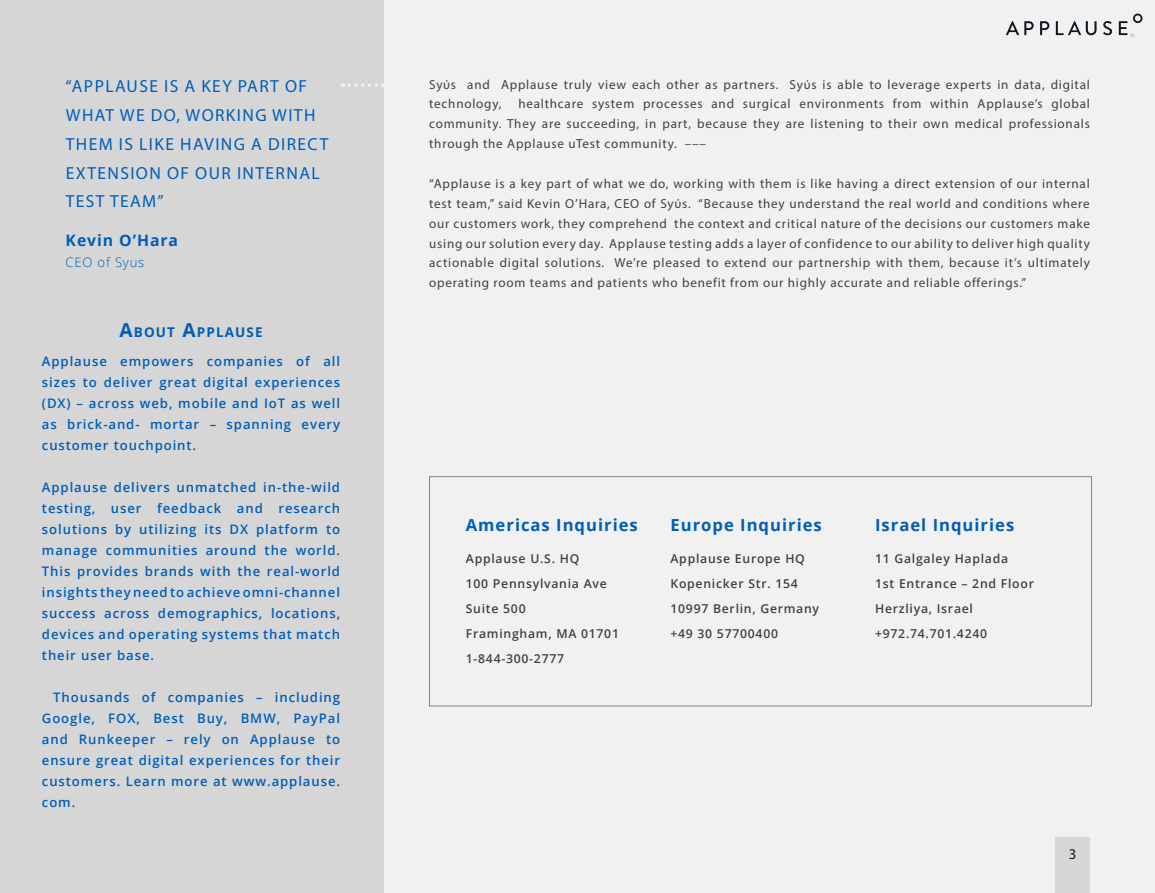
<style>
.page{position:relative;width:1155px;height:893px;background:#fff}
.page>*{position:absolute;margin:0;border:0;box-sizing:border-box;transform-origin:0 0}
.Panel_-_Quote{font:17.5px/28.9px "Myriad Pro";letter-spacing:.08em;color:#005eb8}
.Company_Headers{font:700 16.62px "Open Sans";letter-spacing:.06em;color:#005eb8}
.Panel_-_Text{font:700 15.75px "Open Sans";letter-spacing:.06em;color:#005eb8}
.t1{font:14.88px "Myriad Pro";color:#101820}
.Section_Header{font:700 13.47px "Open Sans";letter-spacing:.085em;color:#005eb8}
.Case_Study{font:13.12px/19.7px "Myriad Pro";letter-spacing:.06em;color:#3d4244;text-align:justify}
.Case_Study-2{font:600 13.12px/21px "Open Sans";letter-spacing:.07em;color:#005eb8;text-align:justify}
.Panel_-_Text-2{font:300 13.12px "Open Sans";letter-spacing:.06em;color:#005eb8}
.Company_Info{font:600 12.25px "Open Sans";letter-spacing:.06em;color:#3d4244}
.s1{font-size:19.25px}
</style>
<div class="page">
<div style="left:0;top:0;width:1155px;height:892px;background:#f1f1f1"></div>
<div style="left:1055px;top:837px;width:34px;height:55px;background:#d6d6d6"></div>
<svg style="left:1006px;top:21px;width:28px;height:14px"></svg>
<svg style="left:1040px;top:21px;width:9px;height:14px"></svg>
<svg style="left:1056px;top:21px;width:41px;height:14px"></svg>
<svg style="left:1103px;top:21px;width:9px;height:14px"></svg>
<svg style="left:1119px;top:14px;width:23px;height:23px"></svg>
<div style="left:1056px;top:837px;width:34px;height:55px;background:#d6d6d6"></div>
<div style="left:0;top:0;width:383px;height:892px;background:#d6d6d6"></div>
<svg style="left:349px;top:83px;width:35px;height:4px"></svg>
<div style="left:429px;top:476px;width:663px;height:230px;border:1px solid #7f868a"></div>
<p class="Panel_-_Quote" style="left:66px;top:71px;width:264px">“APPLAUSE IS A KEY PART OF<br>WHAT WE DO, WORKING WITH<br>THEM IS LIKE HAVING A DIRECT<br>EXTENSION OF OUR INTERNAL<br>TEST TEAM”</p>
<p class="Panel_-_Text" style="left:66px;top:229px;width:114px">Kevin O’Hara</p>
<p class="Panel_-_Text-2" style="left:66px;top:253px;width:80px">CEO of Syus</p>
<p class="Section_Header" style="left:119px;top:322px;width:145px"><span class="s1">A</span>BOUT <span class="s1">A</span>PPLAUSE</p>
<p class="Case_Study-2" style="left:42px;top:350px;width:300px">Applause empowers companies of all sizes to deliver great digital experiences (DX) – across web, mobile and IoT as well as brick-and- mortar – spanning every customer touchpoint.</p>
<p class="Case_Study-2" style="left:42px;top:476px;width:300px">Applause delivers unmatched in-the-wild testing, user feedback and research solutions by utilizing its DX platform to manage communities around the world.<br>This provides brands with the real-world insights they need to achieve omni-channel success across demographics, locations, devices and operating systems that match their user base.</p>
<p class="Case_Study-2" style="left:42px;top:686px;width:300px;text-indent:11px">Thousands of companies – including Google, FOX, Best Buy, BMW, PayPal and Runkeeper – rely on Applause to ensure great digital experiences for their customers. Learn more at www.applause. com.</p>
<p class="Case_Study" style="left:429px;top:74px;width:662px">Syύs and Applause truly view each other as partners. Syύs is able to leverage experts in data, digital technology,</p>
<p class="Case_Study" style="left:429px;top:94px;width:662px;text-indent:89px">healthcare system processes and surgical environments from within Applause’s global community. They are succeeding, in part, because they are listening to their own medical professionals through the Applause uTest community. –––</p>
<p class="Case_Study" style="left:429px;top:174px;width:662px">“Applause is a key part of what we do, working with them is like having a direct extension of our internal test team,” said Kevin O’Hara, CEO of Syύs. “Because they understand the real world and conditions where our customers work, they comprehend the context and critical nature of the decisions our customers make using our solution every day. Applause testing adds a layer of confidence to our ability to deliver high quality actionable digital solutions. We’re pleased to extend our partnership with them, because it’s ultimately operating room teams and patients who benefit from our highly accurate and reliable offerings.”</p>
<p class="Company_Headers" style="left:466px;top:513px;width:174px">Americas Inquiries</p>
<p class="Company_Info" style="left:466px;top:550px;width:115px">Applause U.S. HQ</p>
<p class="Company_Info" style="left:466px;top:575px;width:143px">100 Pennsylvania Ave</p>
<p class="Company_Info" style="left:466px;top:600px;width:61px">Suite 500</p>
<p class="Company_Info" style="left:466px;top:625px;width:155px">Framingham, MA 01701</p>
<p class="Company_Info" style="left:466px;top:650px;width:100px">1-844-300-2777</p>
<p class="Company_Headers" style="left:670px;top:513px;width:153px">Europe Inquiries</p>
<p class="Company_Info" style="left:670px;top:550px;width:136px">Applause Europe HQ</p>
<p class="Company_Info" style="left:670px;top:575px;width:129px">Kopenicker Str. 154</p>
<p class="Company_Info" style="left:670px;top:600px;width:150px">10997 Berlin, Germany</p>
<p class="Company_Info" style="left:670px;top:625px;width:109px">+49 30 57700400</p>
<p class="Company_Headers" style="left:875px;top:513px;width:141px">Israel Inquiries</p>
<p class="Company_Info" style="left:875px;top:550px;width:135px">11 Galgaley Haplada</p>
<p class="Company_Info" style="left:875px;top:575px;width:160px">1st Entrance – 2nd Floor</p>
<p class="Company_Info" style="left:875px;top:600px;width:99px">Herzliya, Israel</p>
<p class="Company_Info" style="left:875px;top:625px;width:114px">+972.74.701.4240</p>
<p class="t1" style="left:1069px;top:844px;width:9px">3</p>
</div>
